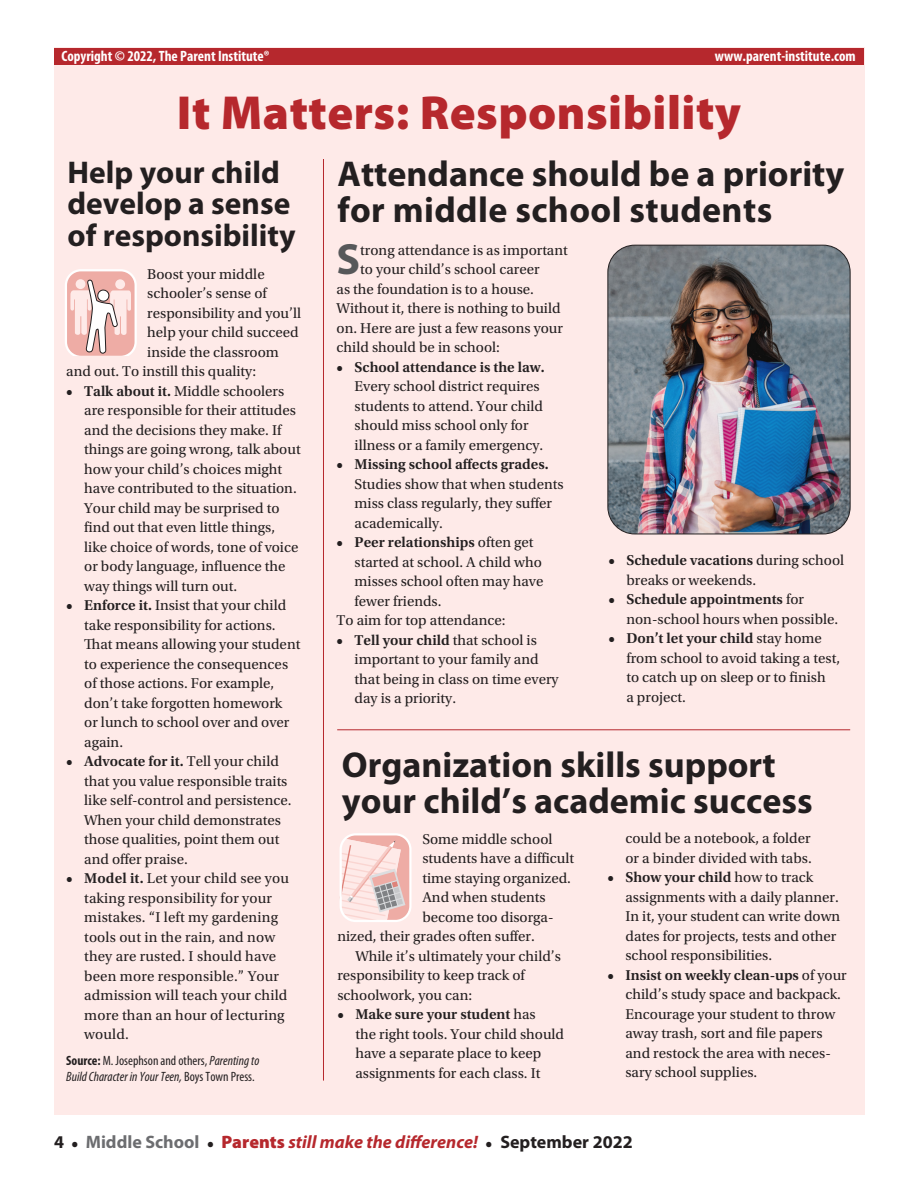
<style>
.page{position:relative;width:918px;height:1188px;background:#fff}
.page>*{position:absolute;margin:0;border:0;box-sizing:border-box;transform-origin:0 0}
.t1{font:900 48px "Myriad Pro";letter-spacing:.01em;color:#b6282d}
.t2{font:700 43.95px "Myriad Pro";color:#57585a}
.t3{font:700 36px/36px "Myriad Pro";color:#231f20}
.t4{font:700 31.5px/31.5px "Myriad Pro";color:#231f20}
.t5{font:italic 700 18px "Myriad Pro";color:#b6282d}
.t6{font:15px/19.5px "Utopia Std";color:#231f20}
.t7{font:600 15px "Utopia Std";color:#231f20}
.t8{font:700 condensed 15px "Myriad Pro";color:#fff}
.t9{font:italic condensed 13.5px/16.5px "Myriad Pro";color:#231f20}
.s1{font-weight:400}
.s2{font-weight:600}
.s3{font-weight:700;font-style:normal}
.s4{font-style:normal}
.s5{font-style:normal;color:#231f20}
.s6{font-family:"Utopia Std";font-style:normal;font-size:15px;color:#231f20}
.s7{font-style:normal;color:#6c6d70}
.s8{font-weight:900;font-style:normal}
</style>
<div class="page">
<div style="left:54px;top:48px;width:810px;height:1067px;background:#feeae8"></div>
<hr style="left:337px;top:729px;width:513px;height:1px;background:#b6282d">
<hr style="left:323px;top:159px;width:1px;height:922px;background:#b6282d">
<svg style="left:65px;top:269px;width:72px;height:86px"></svg>
<svg style="left:340px;top:833px;width:72px;height:89px"></svg>
<div style="left:54px;top:49px;width:810px;height:16px;background:#b6282d"></div>
<img style="left:608px;top:245px;width:242px;height:289px">
<div style="left:608px;top:245px;width:242px;height:289px;border:1px solid #231f20;border-radius:27px"></div>
<p class="t8" style="left:62px;top:46px;width:210px">Copyright © 2022, The Parent Institute®</p>
<p class="t8" style="left:715px;top:46px;width:142px">www.parent-institute.com</p>
<h1 class="t1" style="left:177px;top:81px;width:566px">It Matters: Responsibility</h1>
<h3 class="t3" style="left:338px;top:155px;width:508px">Attendance should be a priority for middle school students</h3>
<h2 class="t2" style="left:337px;top:231px;width:25px">S</h2>
<p class="t6" style="left:360px;top:241px;width:209px">trong attendance is as important</p>
<h3 class="t4" style="left:68px;top:155px;width:230px">Help your child develop a sense of responsibility</h3>
<p class="t6" style="left:360px;top:260px;width:181px">to your child’s school career</p>
<p class="t6" style="left:337px;top:280px;width:199px">as the foundation is to a house.</p>
<p class="t6" style="left:337px;top:299px;width:226px">Without it, there is nothing to build</p>
<p class="t6" style="left:337px;top:319px;width:228px">on. Here are just a few reasons your</p>
<p class="t6" style="left:337px;top:338px;width:165px">child should be in school:</p>
<p class="t7" style="left:337px;top:359px;width:210px">• School attendance is the law.</p>
<p class="t6" style="left:355px;top:377px;width:190px">Every school district requires students to attend. Your child should miss school only for illness or a family emergency.</p>
<p class="t7" style="left:337px;top:456px;width:214px">• Missing school affects grades.</p>
<p class="t6" style="left:355px;top:475px;width:211px">Studies show that when students miss class regularly, they suffer academically.</p>
<p class="t7" style="left:337px;top:534px;width:198px">• Peer relationships <span class="s1">often get</span></p>
<p class="t6" style="left:355px;top:553px;width:189px">started at school. A child who</p>
<p class="t6" style="left:355px;top:572px;width:190px">misses school often may have</p>
<p class="t6" style="left:355px;top:592px;width:88px">fewer friends.</p>
<p class="t6" style="left:337px;top:611px;width:170px">To aim for top attendance:</p>
<p class="t6" style="left:355px;top:631px;width:206px;text-indent:-18px"><span class="s2">• Tell your child</span> that school is important to your family and that being in class on time every day is a priority.</p>
<p class="t6" style="left:147px;top:264px;width:119px">Boost your middle</p>
<p class="t6" style="left:147px;top:284px;width:121px">schooler’s sense of</p>
<p class="t6" style="left:147px;top:303px;width:155px">responsibility and you’ll</p>
<p class="t6" style="left:147px;top:323px;width:153px">help your child succeed</p>
<p class="t6" style="left:147px;top:342px;width:133px">inside the classroom</p>
<p class="t6" style="left:66px;top:362px;width:191px">and out. To instill this quality:</p>
<p class="t6" style="left:84px;top:381px;width:218px;text-indent:-18px"><span class="s2">• Talk about it.</span> Middle schoolers are responsible for their attitudes and the decisions they make. If things are going wrong, talk about how your child’s choices might have contributed to the situation.<br>Your child may be surprised to find out that even little things, like choice of words, tone of voice or body language, influence the way things will turn out.</p>
<p class="t6" style="left:84px;top:596px;width:218px;text-indent:-18px"><span class="s2">• Enforce it.</span> Insist that your child take responsibility for actions.<br>That means allowing your student to experience the consequences of those actions. For example, don’t take forgotten homework<br>or lunch to school over and over again.</p>
<p class="t6" style="left:84px;top:752px;width:209px;text-indent:-18px"><span class="s2">• Advocate for it.</span> Tell your child that you value responsible traits like self-control and persistence.<br>When your child demonstrates those qualities, point them out and offer praise.</p>
<p class="t6" style="left:84px;top:869px;width:206px;text-indent:-18px"><span class="s2">• Model it.</span> Let your child see you taking responsibility for your mistakes. “I left my gardening tools out in the rain, and now they are rusted. I should have been more responsible.” Your admission will teach your child more than an hour of lecturing would.</p>
<p class="t9" style="left:66px;top:1052px;width:195px"><span class="s3">Source:</span> <span class="s4">M. Josephson and others,</span> Parenting to<br>Build Character in Your Teen, <span class="s4">Boys Town Press.</span></p>
<p class="t6" style="left:626px;top:551px;width:219px;text-indent:-18px"><span class="s2">• Schedule vacations</span> during school breaks or weekends.</p>
<p class="t6" style="left:626px;top:590px;width:213px;text-indent:-18px"><span class="s2">• Schedule appointments</span> for non-school hours when possible.</p>
<p class="t6" style="left:626px;top:629px;width:215px;text-indent:-18px"><span class="s2">• Don’t let your child</span> stay home from school to avoid taking a test, to catch up on sleep or to finish<br>a project.</p>
<h3 class="t3" style="left:342px;top:745px;width:472px">Organization skills support your child’s academic success</h3>
<p class="t6" style="left:422px;top:829px;width:132px">Some middle school</p>
<p class="t6" style="left:422px;top:849px;width:153px">students have a difficult</p>
<p class="t6" style="left:422px;top:868px;width:150px">time staying organized.</p>
<p class="t6" style="left:422px;top:888px;width:125px">And when students</p>
<p class="t6" style="left:422px;top:907px;width:133px">become too disorga-</p>
<p class="t6" style="left:337px;top:927px;width:199px">nized, their grades often suffer.</p>
<p class="t6" style="left:355px;top:946px;width:207px">While it’s ultimately your child’s</p>
<p class="t6" style="left:337px;top:966px;width:189px">responsibility to keep track of</p>
<p class="t6" style="left:337px;top:985px;width:136px">schoolwork, you can:</p>
<p class="t6" style="left:355px;top:1005px;width:210px;text-indent:-18px"><span class="s2">• Make sure your student</span> has<br>the right tools. Your child should have a separate place to keep assignments for each class. It</p>
<p class="t6" style="left:625px;top:829px;width:188px">could be a notebook, a folder or a binder divided with tabs.</p>
<p class="t6" style="left:626px;top:868px;width:216px;text-indent:-18px"><span class="s2">• Show your child</span> how to track assignments with a daily planner.<br>In it, your student can write down dates for projects, tests and other school responsibilities.</p>
<p class="t6" style="left:626px;top:965px;width:223px;text-indent:-18px"><span class="s2">• Insist on weekly clean-ups</span> of your child’s study space and backpack.<br>Encourage your student to throw away trash, sort and file papers and restock the area with neces&shy;sary school supplies.</p>
<p class="t5" style="left:54px;top:1130px;width:580px"><span class="s5">4</span> <span class="s6">•</span> <span class="s7">Middle School</span> <span class="s6">•</span> <span class="s8">Parents</span> still make the difference! <span class="s6">•</span> <span class="s5">September 2022</span></p>
</div>
